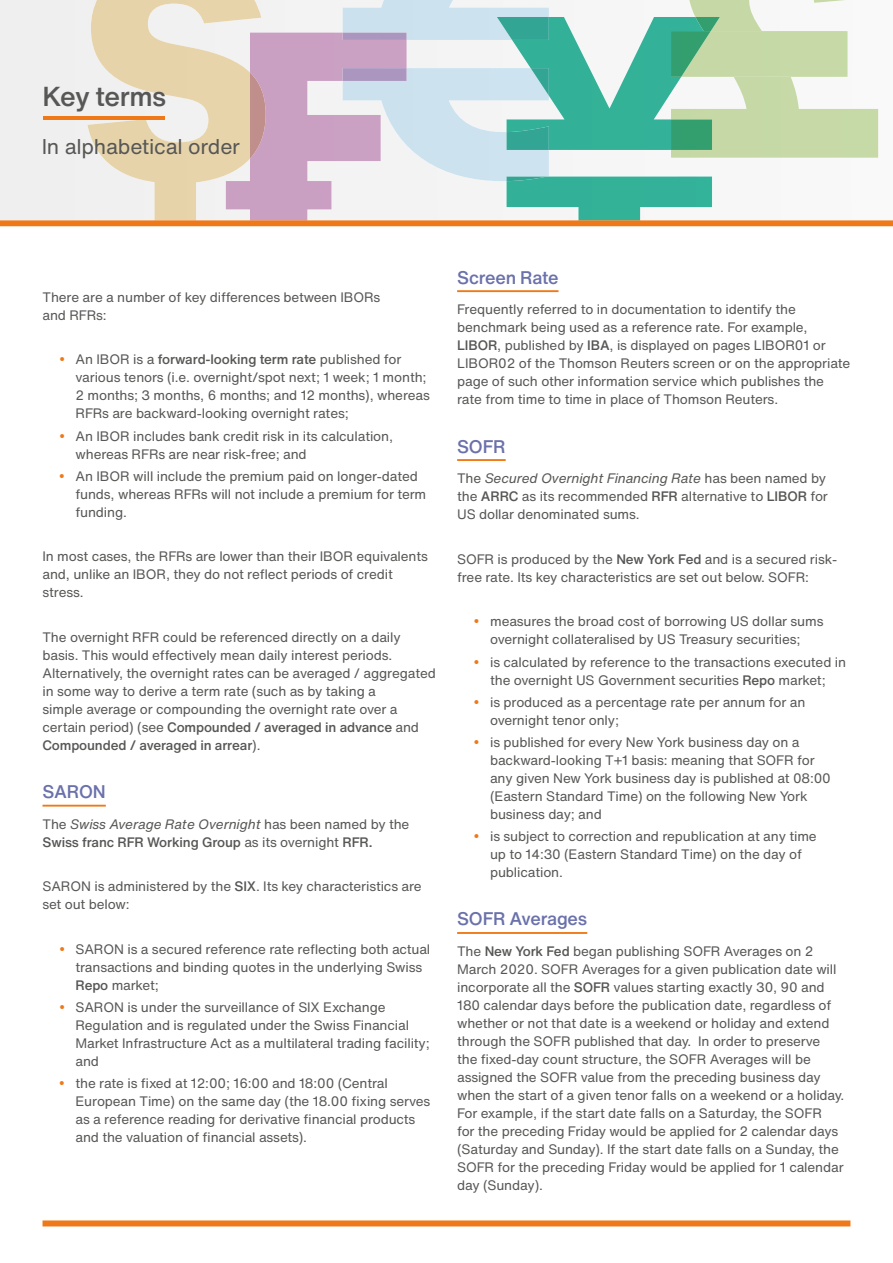
<style>
.page{position:relative;width:893px;height:1263px;background:#fff}
.page>*{position:absolute;margin:0;border:0;box-sizing:border-box;transform-origin:0 0}
.t1{font:500 27px "Helvetica Now Text";letter-spacing:-.02em;color:#575756}
.t2{font:21px "Helvetica Now Text";letter-spacing:-.01em;color:#575756}
.t3{font:500 18px "Helvetica Now Text";letter-spacing:-.01em;color:#6a71ab}
.t4{font:13.5px/18px "Helvetica Now Text";letter-spacing:-.01em;color:#575756}
.s1{font-weight:500}
.s2{font-style:italic}
</style>
<div class="page">
<div style="left:0;top:220px;width:893px;height:6px;background:#ef7918"></div>
<hr style="left:43px;top:805px;width:63px;height:1px;background:#ef7918">
<hr style="left:457px;top:290px;width:101px;height:2px;background:#ef7918">
<hr style="left:457px;top:459px;width:49px;height:2px;background:#ef7918">
<hr style="left:457px;top:932px;width:130px;height:2px;background:#ef7918">
<div style="left:43px;top:1220px;width:807px;height:6px;background:#ef7918"></div>
<div style="left:0;top:0;width:87px;height:220px;background:#efefef"></div>
<img style="left:878px;top:109px;width:1px;height:42px">
<div style="left:261px;top:0;width:82px;height:33px;background:#f3f3f3"></div>
<img style="left:549px;top:16px;width:14px;height:1px">
<img style="left:689px;top:0;width:189px;height:158px">
<div style="left:720px;top:31px;width:127px;height:46px;background:#c6d9a6"></div>
<img style="left:87px;top:0;width:174px;height:220px">
<img style="left:226px;top:33px;width:181px;height:187px">
<img style="left:343px;top:33px;width:64px;height:48px">
<img style="left:250px;top:72px;width:16px;height:87px">
<img style="left:507px;top:17px;width:205px;height:203px">
<img style="left:671px;top:17px;width:49px;height:133px">
<img style="left:671px;top:31px;width:40px;height:46px">
<img style="left:497px;top:17px;width:52px;height:164px">
<hr style="left:44px;top:116px;width:121px;height:4px;background:#ef7918">
<h1 class="t1" style="left:43px;top:76px;width:125px">Key terms</h1>
<h2 class="t2" style="left:42px;top:131px;width:200px">In alphabetical order</h2>
<p class="t4" style="left:43px;top:288px;width:339px">There are a number of key differences between IBORs and RFRs:</p>
<p class="t4" style="left:76px;top:350px;width:356px">An IBOR is a <span class="s1">forward-looking term rate</span> published for various tenors (i.e. overnight/spot next; 1 week; 1 month; 2 months; 3 months, 6 months; and 12 months), whereas RFRs are backward-looking overnight rates;</p>
<p class="t4" style="left:76px;top:427px;width:319px">An IBOR includes bank credit risk in its calculation, whereas RFRs are near risk-free; and</p>
<p class="t4" style="left:75px;top:467px;width:352px">An IBOR will include the premium paid on longer-dated funds, whereas RFRs will not include a premium for term funding.</p>
<p class="t4" style="left:42px;top:547px;width:387px">In most cases, the RFRs are lower than their IBOR equivalents and, unlike an IBOR, they do not reflect periods of credit stress.</p>
<p class="t4" style="left:42px;top:628px;width:395px">The overnight RFR could be referenced directly on a daily basis. This would effectively mean daily interest periods.<br>Alternatively, the overnight rates can be averaged / aggregated in some way to derive a term rate (such as by taking a<br>simple average or compounding the overnight rate over a certain period) (see <span class="s1">Compounded / averaged in advance</span> and <span class="s1">Compounded / averaged in arrear</span>).</p>
<h3 class="t3" style="left:43px;top:778px;width:65px">SARON</h3>
<p class="t4" style="left:43px;top:815px;width:368px">The <span class="s2">Swiss Average Rate Overnight</span> has been named by the<br><span class="s1">Swiss franc RFR Working Group</span> as its overnight <span class="s1">RFR.</span></p>
<p class="t4" style="left:43px;top:877px;width:381px">SARON is administered by the <span class="s1">SIX</span>. Its key characteristics are set out below:</p>
<p class="t4" style="left:76px;top:940px;width:356px">SARON is a secured reference rate reflecting both actual transactions and binding quotes in the underlying Swiss<br><span class="s1">Repo</span> market;</p>
<p class="t4" style="left:76px;top:998px;width:356px">SARON is under the surveillance of SIX Exchange Regulation and is regulated under the Swiss Financial Market Infrastructure Act as a multilateral trading facility; and</p>
<p class="t4" style="left:75px;top:1074px;width:356px">the rate is fixed at 12:00; 16:00 and 18:00 (Central European Time) on the same day (the 18.00 fixing serves as a reference reading for derivative financial products and the valuation of financial assets).</p>
<h3 class="t3" style="left:457px;top:264px;width:103px">Screen Rate</h3>
<p class="t4" style="left:457px;top:300px;width:395px">Frequently referred to in documentation to identify the benchmark being used as a reference rate. For example, <span class="s1">LIBOR</span>, published by <span class="s1">IBA</span>, is displayed on pages LIBOR01 or LIBOR02 of the Thomson Reuters screen or on the appropriate page of such other information service which publishes the rate from time to time in place of Thomson Reuters.</p>
<h3 class="t3" style="left:457px;top:433px;width:50px">SOFR</h3>
<p class="t4" style="left:457px;top:469px;width:372px">The <span class="s2">Secured Overnight Financing Rate</span> has been named by the <span class="s1">ARRC</span> as its recommended <span class="s1">RFR</span> alternative to <span class="s1">LIBOR</span> for<br>US dollar denominated sums.</p>
<p class="t4" style="left:457px;top:550px;width:382px">SOFR is produced by the <span class="s1">New York Fed</span> and is a secured risk&shy;free rate. Its key characteristics are set out below. SOFR:</p>
<p class="t4" style="left:490px;top:612px;width:335px">measures the broad cost of borrowing US dollar sums overnight collateralised by US Treasury securities;</p>
<p class="t4" style="left:490px;top:652px;width:357px">is calculated by reference to the transactions executed in the overnight US Government securities <span class="s1">Repo</span> market;</p>
<p class="t4" style="left:490px;top:693px;width:317px">is produced as a percentage rate per annum for an overnight tenor only;</p>
<p class="t4" style="left:490px;top:733px;width:342px">is published for every New York business day on a backward-looking T+1 basis: meaning that SOFR for any given New York business day is published at 08:00 (Eastern Standard Time) on the following New York business day; and</p>
<p class="t4" style="left:490px;top:827px;width:328px">is subject to correction and republication at any time up to 14:30 (Eastern Standard Time) on the day of publication.</p>
<h3 class="t3" style="left:457px;top:905px;width:132px">SOFR Averages</h3>
<p class="t4" style="left:457px;top:942px;width:389px">The <span class="s1">New York Fed</span> began publishing SOFR Averages on 2<br>March 2020. SOFR Averages for a given publication date will incorporate all the <span class="s1">SOFR</span> values starting exactly 30, 90 and 180 calendar days before the publication date, regardless of whether or not that date is a weekend or holiday and extend through the SOFR published that day. In order to preserve<br>the fixed-day count structure, the SOFR Averages will be assigned the SOFR value from the preceding business day when the start of a given tenor falls on a weekend or a holiday.<br>For example, if the start date falls on a Saturday, the SOFR<br>for the preceding Friday would be applied for 2 calendar days (Saturday and Sunday). If the start date falls on a Sunday, the SOFR for the preceding Friday would be applied for 1 calendar day (Sunday).</p>
</div>
